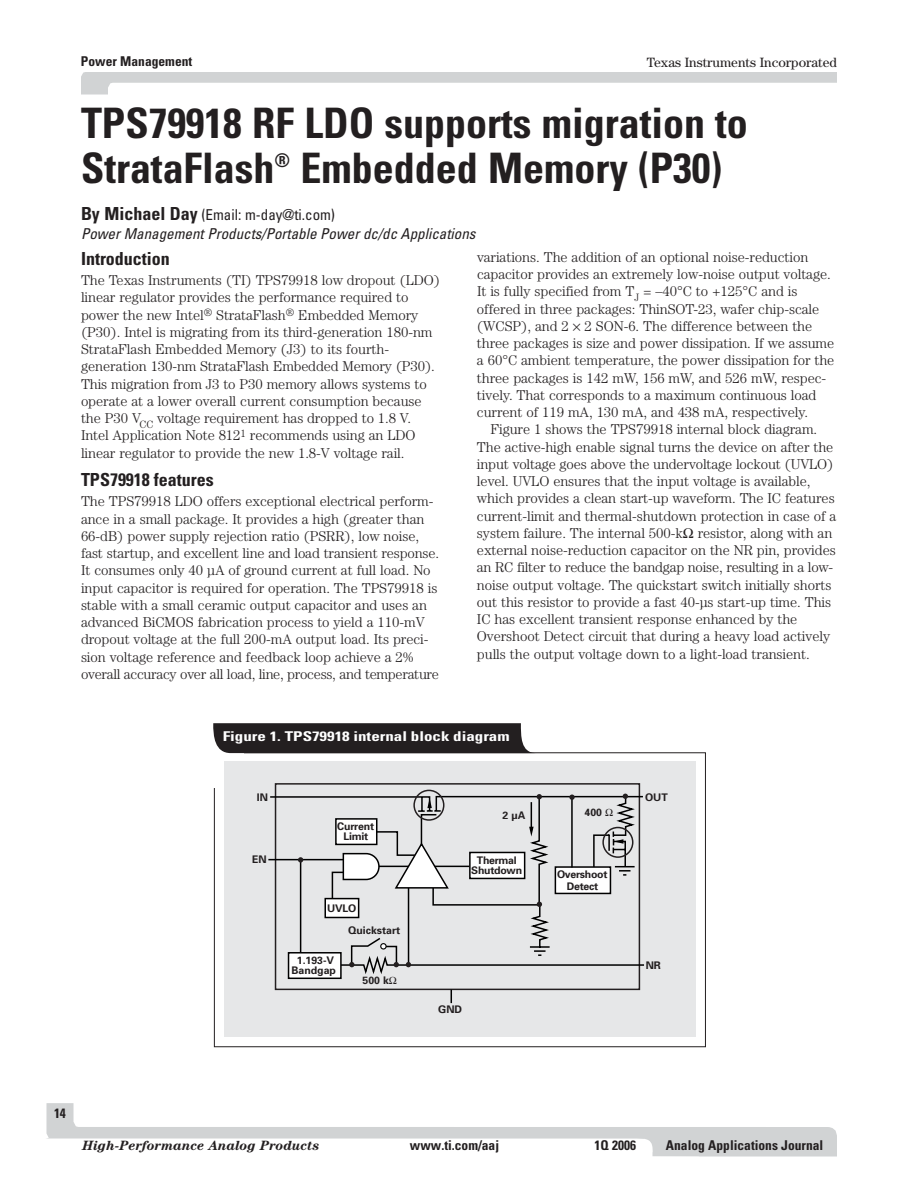
<style>
.page{position:relative;width:918px;height:1188px;background:#fff}
.page>*{position:absolute;margin:0;border:0;box-sizing:border-box;transform-origin:0 0}
.t1{font:700 condensed 42px/45px "Univers";color:#231f20}
.t2{font:700 condensed 18px "Univers";color:#231f20}
.t3{font:italic condensed 15px/19.5px "Univers";color:#231f20}
.t4{font:300 14.25px/17.2px "Century";letter-spacing:-.005em;color:#231f20}
.t5{font:700 condensed 13.5px "Univers";color:#231f20}
.t6{font:700 condensed 13.5px "Univers";color:#fff;scale:1.26 1}
.t7{font:italic 700 13.5px "Century";color:#231f20}
.t8{font:13.5px "Century";color:#231f20}
.t9{font:700 10.5px/10.5px "Univers";letter-spacing:-.015em;color:#231f20;text-align:center}
.s1{font-weight:700;font-style:normal;font-size:18px}
.s2{font-style:normal}
</style>
<div class="page">
<svg style="left:81px;top:72px;width:756px;height:22px"></svg>
<svg style="left:46px;top:1103px;width:791px;height:53px"></svg>
<div style="left:81px;top:1139px;width:558px;height:17px;background:#fff"></div>
<div style="left:224px;top:762px;width:472px;height:275px;background:#e6e7e8"></div>
<div style="left:275px;top:783px;width:365px;height:207px;border:2px solid #231f20"></div>
<div style="left:288px;top:952px;width:54px;height:27px;background:#fff;border:2px solid #000"></div>
<svg style="left:634px;top:795px;width:10px;height:172px"></svg>
<svg style="left:451px;top:990px;width:1px;height:13px"></svg>
<svg style="left:213px;top:723px;width:323px;height:30px;background:#2f2b2c"></svg>
<svg style="left:268px;top:789px;width:366px;height:178px"></svg>
<p class="t5" style="left:81px;top:56px;width:113px">Power Management</p>
<p class="t8" style="left:647px;top:57px;width:192px">Texas Instruments Incorporated</p>
<h1 class="t1" style="left:81px;top:105px;width:668px">TPS79918 RF LDO supports migration to<br>StrataFlash<sup>®</sup> Embedded Memory (P30)</h1>
<p class="t3" style="left:81px;top:206px;width:399px"><span class="s1">By Michael Day</span> <span class="s2">(Email: m-day@ti.com)<br></span>PowerManagementProducts/Portable Powerdc/dc Applications</p>
<p class="t2" style="left:81px;top:252px;width:90px">Introduction</p>
<p class="t4" style="left:81px;top:273px;width:361px">The Texas Instruments (TI) TPS79918 low dropout (LDO) linear regulator provides the performance required to power the new Intel<sup>®</sup> StrataFlash<sup>®</sup> Embedded Memory (P30). Intel is migrating from its third-generation 180-nm StrataFlash Embedded Memory (J3) to its fourth&shy;generation 130-nm StrataFlash Embedded Memory (P30).<br>This migration from J3 to P30 memory allows systems to operate at a lower overall current consumption because the P30 V<sub>CC</sub> voltage requirement has dropped to 1.8 V.<br>Intel Application Note 812<sup>1</sup> recommends using an LDO linear regulator to provide the new 1.8-V voltage rail.</p>
<p class="t2" style="left:81px;top:473px;width:134px">TPS79918 features</p>
<p class="t4" style="left:81px;top:494px;width:360px">The TPS79918 LDO offers exceptional electrical perform&shy;ance in a small package. It provides a high (greater than 66-dB) power supply rejection ratio (PSRR), low noise, fast startup, and excellent line and load transient response.<br>It consumes only 40 µA of ground current at full load. No input capacitor is required for operation. The TPS79918 is stable with a small ceramic output capacitor and uses an advanced BiCMOS fabrication process to yield a 110-mV dropout voltage at the full 200-mA output load. Its preci&shy;sion voltage reference and feedback loop achieve a 2% overall accuracy over all load, line, process, and temperature</p>
<p class="t4" style="left:477px;top:249px;width:359px">variations. The addition of an optional noise-reduction capacitor provides an extremely low-noise output voltage.<br>It is fully specified from T<sub>J</sub> = –40°C to +125°C and is offered in three packages: ThinSOT-23, wafer chip-scale (WCSP), and 2 2 SON-6. The difference between the three packages is size and power dissipation. If we assume a 60°C ambient temperature, the power dissipation for the three packages is 142 mW, 156 mW, and 526 mW, respec&shy;tively. That corresponds to a maximum continuous load current of 119 mA, 130 mA, and 438 mA, respectively.</p>
<p class="t4" style="left:477px;top:422px;width:361px;text-indent:14px">Figure 1 shows the TPS79918 internal block diagram.<br>The active-high enable signal turns the device on after the input voltage goes above the undervoltage lockout (UVLO) level. UVLO ensures that the input voltage is available, which provides a clean start-up waveform. The IC features current-limit and thermal-shutdown protection in case of a system failure. The internal 500-k resistor, along with an external noise-reduction capacitor on the NR pin, provides an RC filter to reduce the bandgap noise, resulting in a low&shy;noise output voltage. The quickstart switch initially shorts out this resistor to provide a fast 40-µs start-up time. This IC has excellent transient response enhanced by the Overshoot Detect circuit that during a heavy load actively pulls the output voltage down to a light-load transient.</p>
<p class="t6" style="left:223px;top:731px;width:229px">Figure 1. TPS79918 internal block diagram</p>
<p class="t9" style="left:257px;top:793px;width:13px">IN</p>
<p class="t9" style="left:252px;top:855px;width:16px">EN</p>
<p class="t9" style="left:337px;top:822px;width:38px">Current<br>Limit</p>
<p class="t9" style="left:348px;top:898px;width:53px;line-height:22.5px;text-align:left;text-indent:-21px">UVLO<br>Quickstart</p>
<p class="t9" style="left:292px;top:956px;width:46px">1.193-V<br>Bandgap</p>
<p class="t9" style="left:363px;top:976px;width:28px">500 k</p>
<p class="t9" style="left:503px;top:811px;width:24px">2 µA</p>
<p class="t9" style="left:585px;top:808px;width:19px">400</p>
<p class="t9" style="left:471px;top:856px;width:52px">Thermal<br>Shutdown</p>
<p class="t9" style="left:557px;top:869px;width:52px;line-height:12px">Overshoot<br>Detect</p>
<p class="t9" style="left:438px;top:1005px;width:25px">GND</p>
<p class="t9" style="left:645px;top:793px;width:24px">OUT</p>
<p class="t9" style="left:646px;top:961px;width:17px">NR</p>
<p class="t5" style="left:54px;top:1108px;width:13px">14</p>
<p class="t7" style="left:82px;top:1141px;width:239px">High-Performance Analog Products</p>
<p class="t5" style="left:410px;top:1141px;width:91px">www.ti.com/aaj</p>
<p class="t5" style="left:594px;top:1141px;width:43px">1Q 2006</p>
<p class="t5" style="left:666px;top:1140px;width:159px">Analog Applications Journal</p>
</div>
